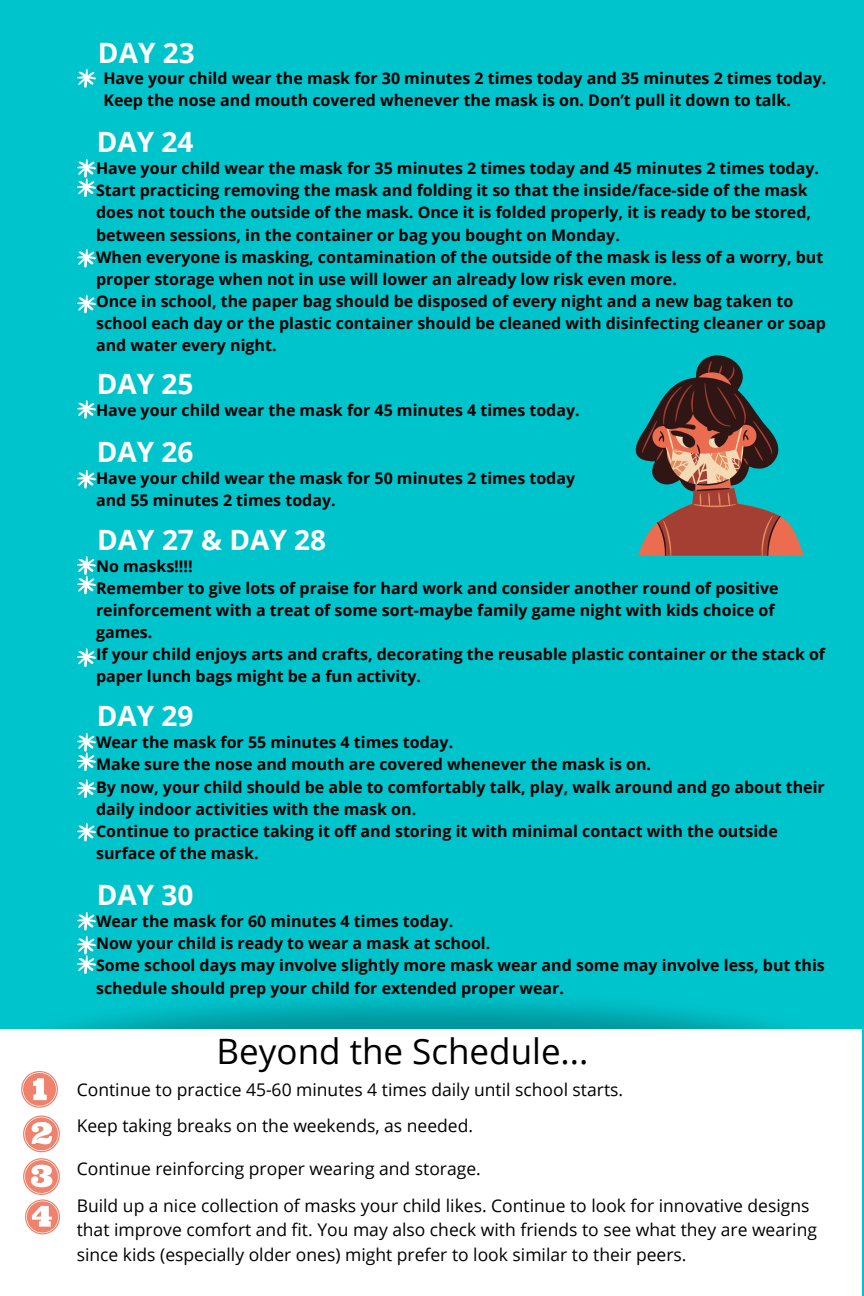
<style>
.page{position:relative;width:864px;height:1296px;background:#00c4cc}
.page>*{position:absolute;margin:0;border:0;box-sizing:border-box;transform-origin:0 0}
.t1{font:35px "Open Sans";color:#000}
.t2{font:700 28px "Open Sans";color:#fff}
.t3{font:17.5px/36.6px "Open Sans";color:#000}
.t4{font:700 16px/22.1px "Open Sans";color:#000}
</style>
<div class="page">
<svg style="left:77px;top:69px;width:19px;height:19px"></svg>
<svg style="left:77px;top:159px;width:19px;height:38px"></svg>
<svg style="left:77px;top:249px;width:19px;height:19px"></svg>
<svg style="left:77px;top:294px;width:19px;height:20px"></svg>
<svg style="left:77px;top:400px;width:19px;height:19px"></svg>
<svg style="left:635px;top:355px;width:169px;height:201px"></svg>
<svg style="left:77px;top:470px;width:19px;height:19px"></svg>
<svg style="left:77px;top:556px;width:19px;height:39px"></svg>
<svg style="left:77px;top:648px;width:19px;height:19px"></svg>
<svg style="left:77px;top:733px;width:19px;height:38px"></svg>
<svg style="left:77px;top:779px;width:19px;height:19px"></svg>
<svg style="left:77px;top:822px;width:19px;height:20px"></svg>
<svg style="left:77px;top:912px;width:19px;height:34px"></svg>
<img style="left:66px;top:946px;width:710px;height:83px">
<div style="left:0;top:1029px;width:862px;height:267px;background:#fff"></div>
<svg style="left:21px;top:1071px;width:37px;height:37px"></svg>
<svg style="left:23px;top:1115px;width:37px;height:37px"></svg>
<svg style="left:23px;top:1158px;width:37px;height:76px"></svg>
<h2 class="t2" style="left:98px;top:33px;width:98px">DAY 23</h2>
<p class="t4" style="left:103px;top:67px;width:724px">Have your child wear the mask for 30 minutes 2 times today and 35 minutes 2 times today.<br>Keep the nose and mouth covered whenever the mask is on. Don’t pull it down to talk.</p>
<h2 class="t2" style="left:97px;top:122px;width:98px">DAY 24</h2>
<p class="t4" style="left:96px;top:157px;width:732px">Have your child wear the mask for 35 minutes 2 times today and 45 minutes 2 times today.<br>Start practicing removing the mask and folding it so that the inside/face-side of the mask does not touch the outside of the mask. Once it is folded properly, it is ready to be stored, between sessions, in the container or bag you bought on Monday.<br>When everyone is masking, contamination of the outside of the mask is less of a worry, but proper storage when not in use will lower an already low risk even more.<br>Once in school, the paper bag should be disposed of every night and a new bag taken to school each day or the plastic container should be cleaned with disinfecting cleaner or soap and water every night.</p>
<h2 class="t2" style="left:97px;top:364px;width:98px">DAY 25</h2>
<p class="t4" style="left:96px;top:398px;width:485px">Have your child wear the mask for 45 minutes 4 times today.</p>
<h2 class="t2" style="left:97px;top:432px;width:98px">DAY 26</h2>
<p class="t4" style="left:96px;top:467px;width:481px">Have your child wear the mask for 50 minutes 2 times today and 55 minutes 2 times today.</p>
<h2 class="t2" style="left:97px;top:520px;width:231px">DAY 27 &amp; DAY 28</h2>
<p class="t4" style="left:96px;top:554px;width:731px">No masks!!!!<br>Remember to give lots of praise for hard work and consider another round of positive reinforcement with a treat of some sort-maybe family game night with kids choice of games.<br>If your child enjoys arts and crafts, decorating the reusable plastic container or the stack of paper lunch bags might be a fun activity.</p>
<h2 class="t2" style="left:97px;top:696px;width:98px">DAY 29</h2>
<p class="t4" style="left:96px;top:731px;width:730px">Wear the mask for 55 minutes 4 times today.<br>Make sure the nose and mouth are covered whenever the mask is on.<br>By now, your child should be able to comfortably talk, play, walk around and go about their daily indoor activities with the mask on.<br>Continue to practice taking it off and storing it with minimal contact with the outside surface of the mask.</p>
<h2 class="t2" style="left:97px;top:875px;width:98px">DAY 30</h2>
<p class="t4" style="left:96px;top:910px;width:730px">Wear the mask for 60 minutes 4 times today.<br>Now your child is ready to wear a mask at school.<br>Some school days may involve slightly more mask wear and some may involve less, but this schedule should prep your child for extended proper wear.</p>
<h1 class="t1" style="left:217px;top:1026px;width:374px">Beyond the Schedule...</h1>
<p class="t3" style="left:77px;top:1071px;width:548px">Continue to practice 45-60 minutes 4 times daily until school starts.<br>Keep taking breaks on the weekends, as needed.</p>
<p class="t3" style="left:77px;top:1150px;width:734px">Continue reinforcing proper wearing and storage.<br>Build up a nice collection of masks your child likes. Continue to look for innovative designs</p>
<p class="t3" style="left:77px;top:1217px;width:742px;line-height:24.4px">that improve comfort and fit. You may also check with friends to see what they are wearing since kids (especially older ones) might prefer to look similar to their peers.</p>
</div>
